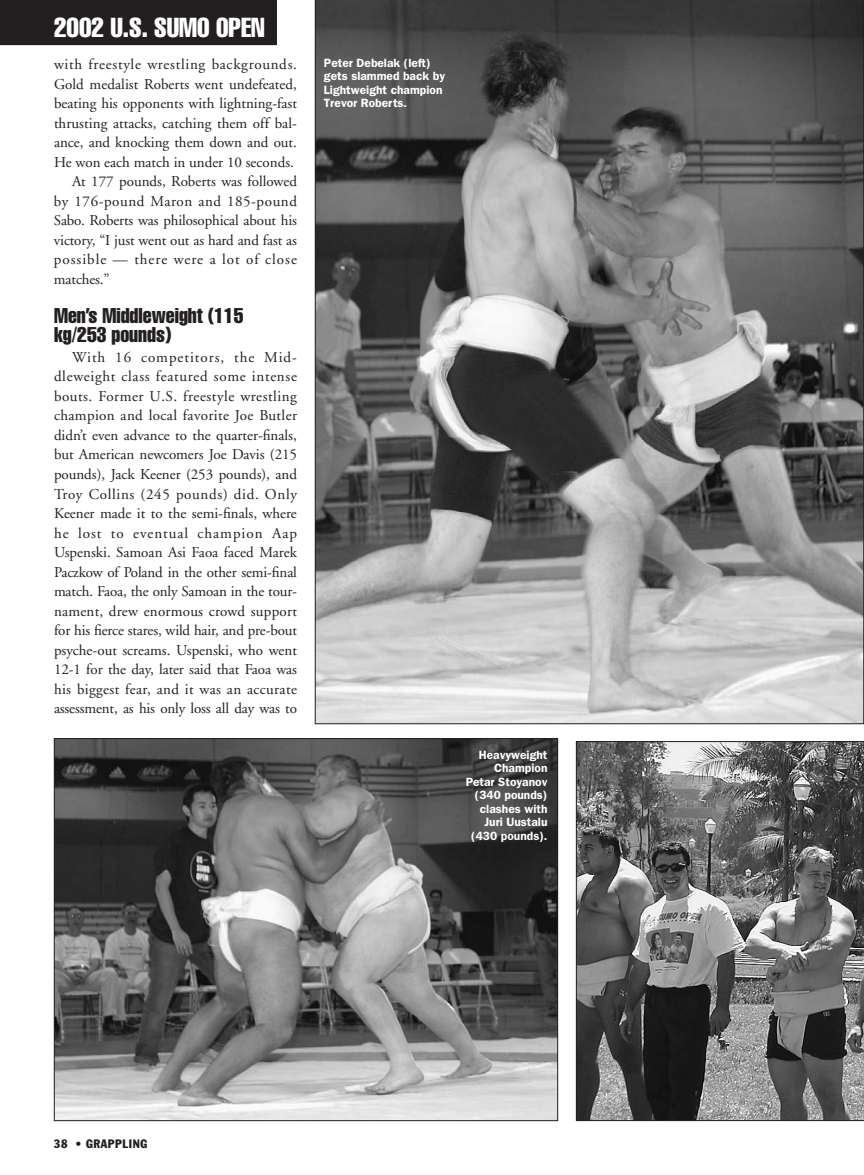
<style>
.page{position:relative;width:864px;height:1175px;background:#fff}
.page>*{position:absolute;margin:0;border:0;box-sizing:border-box;transform-origin:0 0}
.t1{font:extra-condensed 27px "Helvetica";color:#fff}
.t2{font:extra-condensed 21px/19.5px "Helvetica";color:#231f20}
.t3{font:15px/19.5px "Adobe Garamond";color:#231f20;text-align:justify}
.t4{font:15px "Adobe Garamond";letter-spacing:.05em;color:#231f20}
.t5{font:15px "Adobe Garamond";letter-spacing:.065em;color:#231f20}
.t6{font:15px "Adobe Garamond";letter-spacing:.035em;color:#231f20}
.t7{font:600 12px/13.5px "Franklin Gothic";color:#fff;text-align:right}
.t8{font:condensed 12px "Franklin Gothic";letter-spacing:.05em;color:#231f20}
</style>
<div class="page">
<img style="left:56px;top:740px;width:500px;height:378px">
<svg style="left:315px;top:0;width:549px;height:724px;background:#7a7a7a"></svg>
<svg style="left:576px;top:741px;width:288px;height:379px;background:#686868"></svg>
<div style="left:0;top:0;width:277px;height:45px;background:#231f20"></div>
<h1 class="t1" style="left:54px;top:18px;width:212px">2002 U.S. SUMO OPEN</h1>
<p class="t4" style="left:54px;top:59px;width:244px">with freestyle wrestling backgrounds.</p>
<p class="t3" style="left:54px;top:76px;width:244px">Gold medalist Roberts went undefeated,</p>
<p class="t3" style="left:54px;top:95px;width:244px">beating his opponents with lightning-fast</p>
<p class="t3" style="left:54px;top:115px;width:244px">thrusting attacks, catching them off bal-</p>
<p class="t3" style="left:54px;top:134px;width:244px">ance, and knocking them down and out.</p>
<p class="t3" style="left:54px;top:154px;width:241px">He won each match in under 10 seconds.</p>
<p class="t3" style="left:72px;top:173px;width:226px">At 177 pounds, Roberts was followed</p>
<p class="t6" style="left:54px;top:195px;width:244px">by 176-pound Maron and 185-pound</p>
<p class="t3" style="left:54px;top:212px;width:244px">Sabo. Roberts was philosophical about his</p>
<p class="t3" style="left:54px;top:232px;width:244px">victory, “I just went out as hard and fast as</p>
<p class="t5" style="left:54px;top:254px;width:244px">possible — there were a lot of close</p>
<p class="t3" style="left:54px;top:271px;width:57px">matches.”</p>
<h2 class="t2" style="left:54px;top:307px;width:191px">Men’s Middleweight (115 kg/253 pounds)</h2>
<p class="t3" style="left:54px;top:349px;width:245px;text-indent:18px">With 16 competitors, the Mid&shy;dleweight class featured some intense bouts. Former U.S. freestyle wrestling champion and local favorite Joe Butler didn’t even advance to the quarter-finals, but American newcomers Joe Davis (215 pounds), Jack Keener (253 pounds), and Troy Collins (245 pounds) did. Only Keener made it to the semi-finals, where he lost to eventual champion Aap Uspenski. Samoan Asi Faoa faced Marek Paczkow of Poland in the other semi-final match. Faoa, the only Samoan in the tour&shy;nament, drew enormous crowd support for his fierce stares, wild hair, and pre-bout psyche-out screams. Uspenski, who went 12-1 for the day, later said that Faoa was his biggest fear, and it was an accurate assessment, as his only loss all day was to</p>
<p class="t7" style="left:324px;top:57px;width:123px;text-align:left">Peter Debelak (left) gets slammed back by<br>Lightweight champion<br>Trevor Roberts.</p>
<p class="t7" style="left:466px;top:748px;width:83px">Heavyweight<br>Champion<br>Petar Stoyanov (340 pounds) clashes with<br>Juri Uustalu (430 pounds).</p>
<p class="t8" style="left:54px;top:1139px;width:95px">38 • GRAPPLING</p>
</div>
